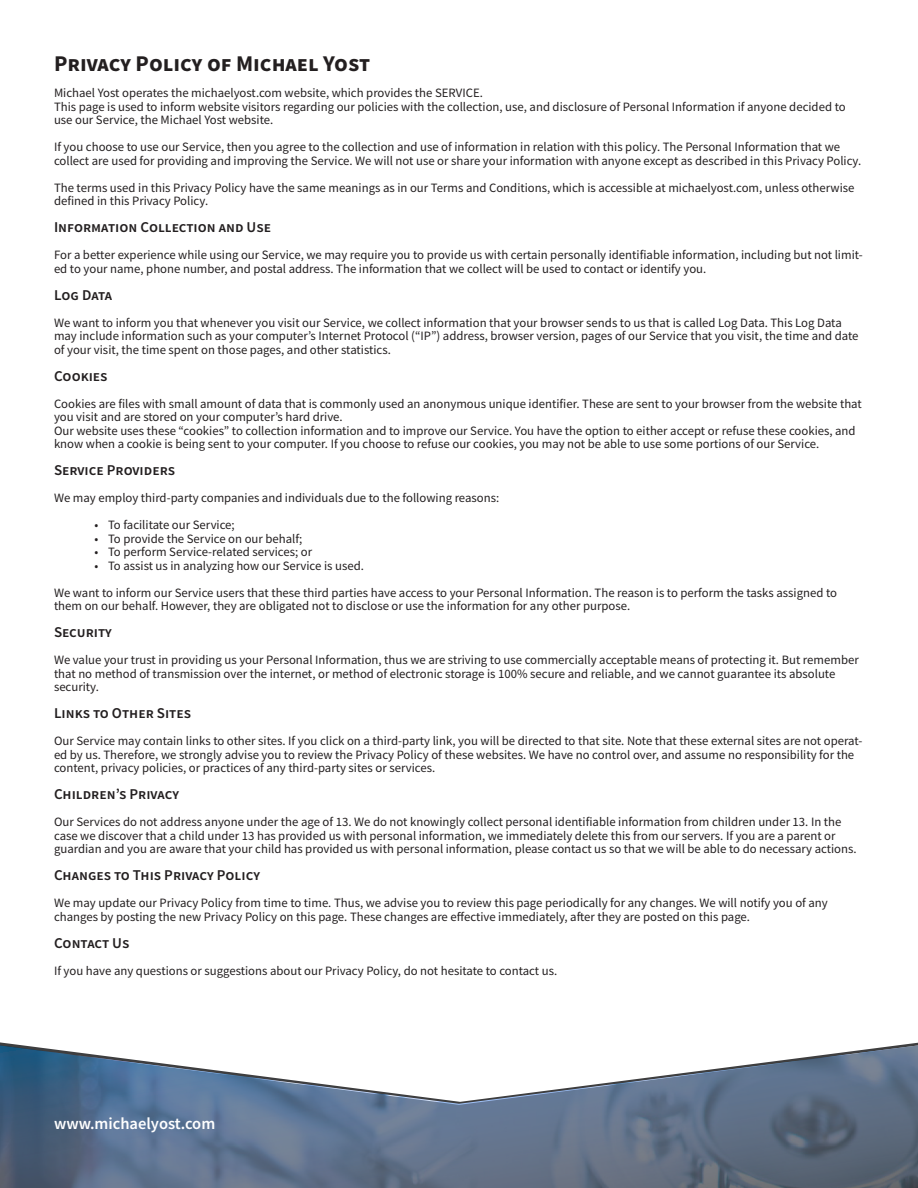
<style>
.page{position:relative;width:918px;height:1188px;background:#fff}
.page>*{position:absolute;margin:0;border:0;box-sizing:border-box;transform-origin:0 0}
.t1{font:700 22.5px "Source Sans Pro";color:#231f20}
.t2{font:600 16.5px "Source Sans Pro";color:#fff}
.t3{font:600 15px "Source Sans Pro";color:#231f20}
.t4{font:12.75px/13.5px "Source Sans Pro";color:#231f20}
</style>
<div class="page">
<svg style="left:0;top:1045px;width:918px;height:143px"></svg>
<p class="t1" style="left:54px;top:48px;width:318px">Privacy Policy of Michael Yost</p>
<p class="t4" style="left:54px;top:86px;width:430px">Michael Yost operates the michaelyost.com website, which provides the SERVICE.</p>
<p class="t4" style="left:54px;top:100px;width:793px">This page is used to inform website visitors regarding our policies with the collection, use, and disclosure of Personal Information if anyone decided to use our Service, the Michael Yost website.</p>
<p class="t4" style="left:54px;top:140px;width:809px">If you choose to use our Service, then you agree to the collection and use of information in relation with this policy. The Personal Information that we collect are used for providing and improving the Service. We will not use or share your information with anyone except as described in this Privacy Policy.</p>
<p class="t4" style="left:54px;top:181px;width:802px">The terms used in this Privacy Policy have the same meanings as in our Terms and Conditions, which is accessible at michaelyost.com, unless otherwise defined in this Privacy Policy.</p>
<p class="t3" style="left:54px;top:217px;width:219px">Information Collection and Use</p>
<p class="t4" style="left:54px;top:248px;width:810px">For a better experience while using our Service, we may require you to provide us with certain personally identifiable information, including but not limit&shy;ed to your name, phone number, and postal address. The information that we collect will be used to contact or identify you.</p>
<p class="t3" style="left:54px;top:285px;width:60px">Log Data</p>
<p class="t4" style="left:54px;top:316px;width:806px">We want to inform you that whenever you visit our Service, we collect information that your browser sends to us that is called Log Data. This Log Data may include information such as your computer’s Internet Protocol (“IP”) address, browser version, pages of our Service that you visit, the time and date of your visit, the time spent on those pages, and other statistics.</p>
<p class="t3" style="left:54px;top:366px;width:55px">Cookies</p>
<p class="t4" style="left:54px;top:397px;width:809px">Cookies are files with small amount of data that is commonly used an anonymous unique identifier. These are sent to your browser from the website that you visit and are stored on your computer’s hard drive.</p>
<p class="t4" style="left:54px;top:424px;width:803px">Our website uses these “cookies” to collection information and to improve our Service. You have the option to either accept or refuse these cookies, and know when a cookie is being sent to your computer. If you choose to refuse our cookies, you may not be able to use some portions of our Service.</p>
<p class="t3" style="left:54px;top:460px;width:123px">Service Providers</p>
<p class="t4" style="left:54px;top:491px;width:447px">We may employ third-party companies and individuals due to the following reasons:</p>
<p class="t4" style="left:94px;top:518px;width:142px">• To facilitate our Service;</p>
<p class="t4" style="left:94px;top:532px;width:209px">• To provide the Service on our behalf;</p>
<p class="t4" style="left:94px;top:545px;width:219px">• To perform Service-related services; or</p>
<p class="t4" style="left:94px;top:559px;width:271px">• To assist us in analyzing how our Service is used.</p>
<p class="t4" style="left:54px;top:586px;width:785px">We want to inform our Service users that these third parties have access to your Personal Information. The reason is to perform the tasks assigned to them on our behalf. However, they are obligated not to disclose or use the information for any other purpose.</p>
<p class="t3" style="left:54px;top:622px;width:59px">Security</p>
<p class="t4" style="left:54px;top:653px;width:806px">We value your trust in providing us your Personal Information, thus we are striving to use commercially acceptable means of protecting it. But remember that no method of transmission over the internet, or method of electronic storage is 100% secure and reliable, and we cannot guarantee its absolute security.</p>
<p class="t3" style="left:54px;top:703px;width:139px">Links to Other Sites</p>
<p class="t4" style="left:54px;top:734px;width:810px">Our Service may contain links to other sites. If you click on a third-party link, you will be directed to that site. Note that these external sites are not operat&shy;ed by us. Therefore, we strongly advise you to review the Privacy Policy of these websites. We have no control over, and assume no responsibility for the content, privacy policies, or practices of any third-party sites or services.</p>
<p class="t3" style="left:54px;top:784px;width:127px">Children’s Privacy</p>
<p class="t4" style="left:54px;top:815px;width:804px">Our Services do not address anyone under the age of 13. We do not knowingly collect personal identifiable information from children under 13. In the case we discover that a child under 13 has provided us with personal information, we immediately delete this from our servers. If you are a parent or guardian and you are aware that your child has provided us with personal information, please contact us so that we will be able to do necessary actions.</p>
<p class="t3" style="left:54px;top:865px;width:207px">Changes to This Privacy Policy</p>
<p class="t4" style="left:54px;top:896px;width:775px">We may update our Privacy Policy from time to time. Thus, we advise you to review this page periodically for any changes. We will notify you of any changes by posting the new Privacy Policy on this page. These changes are effective immediately, after they are posted on this page.</p>
<p class="t3" style="left:54px;top:933px;width:77px">Contact Us</p>
<p class="t4" style="left:54px;top:964px;width:505px">If you have any questions or suggestions about our Privacy Policy, do not hesitate to contact us.</p>
<p class="t2" style="left:54px;top:1113px;width:163px">www.michaelyost.com</p>
</div>
